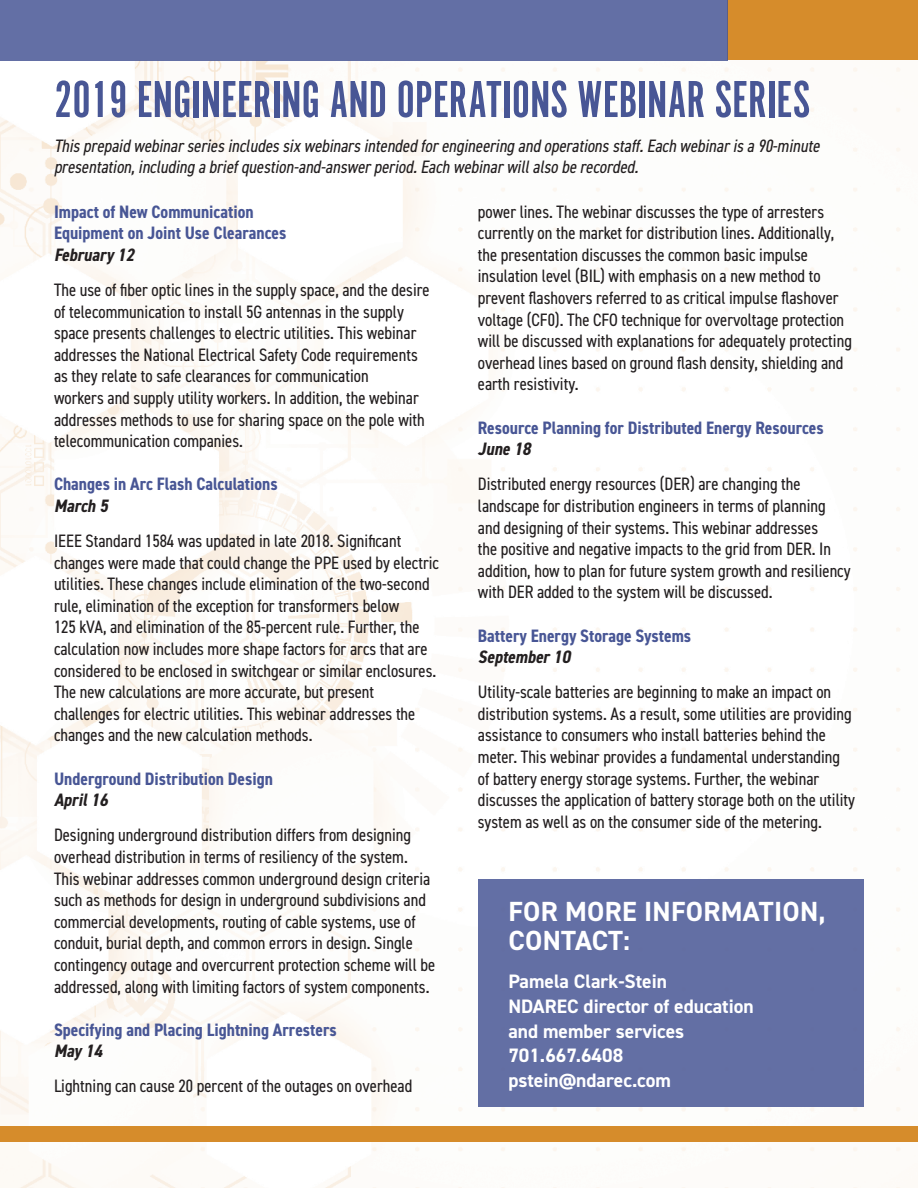
<style>
.page{position:relative;width:918px;height:1188px;background:#fff}
.page>*{position:absolute;margin:0;border:0;box-sizing:border-box;transform-origin:0 0}
.t1{font:54px "Alternate Got No 1 D";color:#485695}
.t2{font:700 27.75px/28.5px "DIN2014";letter-spacing:.01em;color:#fff}
.t3{font:700 19.5px/24.8px "DIN2014";color:#fff}
.t4{font:condensed 18px/21.6px "DIN2014";color:#231f20}
.t5{font:700 condensed 18px/21.6px "DIN2014";color:#485695}
.t6{font:italic condensed 18px/21.6px "DIN2014";color:#231f20}
.t7{font:italic 700 condensed 18px "DIN2014";color:#231f20}
</style>
<div class="page">
<div style="left:728px;top:0;width:190px;height:60px;background:#d68c2b"></div>
<img style="left:0;top:60px;width:918px;height:1128px">
<div style="left:0;top:0;width:728px;height:60px;background:#636fa5"></div>
<div style="left:0;top:1127px;width:918px;height:15px;background:#d68c2b"></div>
<div style="left:478px;top:879px;width:386px;height:228px;background:#636fa4"></div>
<h1 class="t1" style="left:54px;top:71px;width:758px">2019 ENGINEERING AND OPERATIONS WEBINAR SERIES</h1>
<p class="t6" style="left:54px;top:134px;width:771px">Thisprepaid webinarseriesincludessixwebinarsintended forengineering and operationsstaff.Each webinarisa90-minute presentation,including abriefquestion-and-answerperiod.Each webinarwillalsoberecorded.</p>
<p class="t5" style="left:54px;top:200px;width:234px">Impact of New Communication<br>Equipment on Joint Use Clearances</p>
<p class="t7" style="left:54px;top:243px;width:86px">February12</p>
<p class="t4" style="left:54px;top:278px;width:377px">The use of fiber optic lines in the supply space, and the desire of telecommunication to install 5G antennas in the supply space presents challenges to electric utilities. This webinar addresses the National Electrical Safety Code requirements as they relate to safe clearances for communication<br>workers and supply utility workers. In addition, the webinar addresses methods to use for sharing space on the pole with telecommunication companies.</p>
<p class="t5" style="left:54px;top:473px;width:225px">Changes in Arc Flash Calculations</p>
<p class="t7" style="left:54px;top:494px;width:60px">March 5</p>
<p class="t4" style="left:54px;top:529px;width:387px">IEEE Standard 1584 was updated in late 2018. Significant changes were made that could change the PPE used by electric utilities. These changes include elimination of the two-second rule, elimination of the exception for transformers below<br>125 kVA, and elimination of the 85-percent rule. Further, the calculation now includes more shape factors for arcs that are considered to be enclosed in switchgear or similar enclosures.<br>The new calculations are more accurate, but present challenges for electric utilities. This webinar addresses the changes and the new calculation methods.</p>
<p class="t5" style="left:54px;top:767px;width:221px">Underground Distribution Design</p>
<p class="t7" style="left:54px;top:788px;width:60px">April16</p>
<p class="t4" style="left:54px;top:824px;width:383px">Designing underground distribution differs from designing overhead distribution in terms of resiliency of the system.<br>This webinar addresses common underground design criteria such as methods for design in underground subdivisions and commercial developments, routing of cable systems, use of conduit, burial depth, and common errors in design. Single contingency outage and overcurrent protection scheme will be addressed, along with limiting factors of system components.</p>
<p class="t5" style="left:54px;top:1019px;width:284px">Specifying and Placing Lightning Arresters</p>
<p class="t7" style="left:54px;top:1039px;width:54px">May14</p>
<p class="t4" style="left:54px;top:1075px;width:360px">Lightning can cause 20 percent of the outages on overhead</p>
<p class="t4" style="left:478px;top:200px;width:376px">power lines. The webinar discusses the type of arresters currently on the market for distribution lines. Additionally, the presentation discusses the common basic impulse insulation level (BIL) with emphasis on a new method to prevent flashovers referred to as critical impulse flashover voltage (CF0). The CFO technique for overvoltage protection will be discussed with explanations for adequately protecting overhead lines based on ground flash density, shielding and earth resistivity.</p>
<p class="t5" style="left:478px;top:416px;width:347px">Resource Planning for Distributed Energy Resources</p>
<p class="t7" style="left:478px;top:437px;width:59px">June18</p>
<p class="t4" style="left:478px;top:473px;width:374px">Distributed energy resources (DER) are changing the landscape for distribution engineers in terms of planning and designing of their systems. This webinar addresses<br>the positive and negative impacts to the grid from DER. In addition, how to plan for future system growth and resiliency with DER added to the system will be discussed.</p>
<p class="t5" style="left:478px;top:624px;width:215px">Battery Energy Storage Systems</p>
<p class="t7" style="left:478px;top:645px;width:98px">September10</p>
<p class="t4" style="left:478px;top:681px;width:379px">Utility-scale batteries are beginning to make an impact on distribution systems. As a result, some utilities are providing assistance to consumers who install batteries behind the meter. This webinar provides a fundamental understanding of battery energy storage systems. Further, the webinar discusses the application of battery storage both on the utility system as well as on the consumer side of the metering.</p>
<h2 class="t2" style="left:509px;top:897px;width:319px">FOR MORE INFORMATION,<br>CONTACT:</h2>
<p class="t3" style="left:508px;top:969px;width:247px">Pamela Clark-Stein<br>NDAREC director of education and member services<br>701.667.6408 pstein@ndarec.com</p>
</div>
